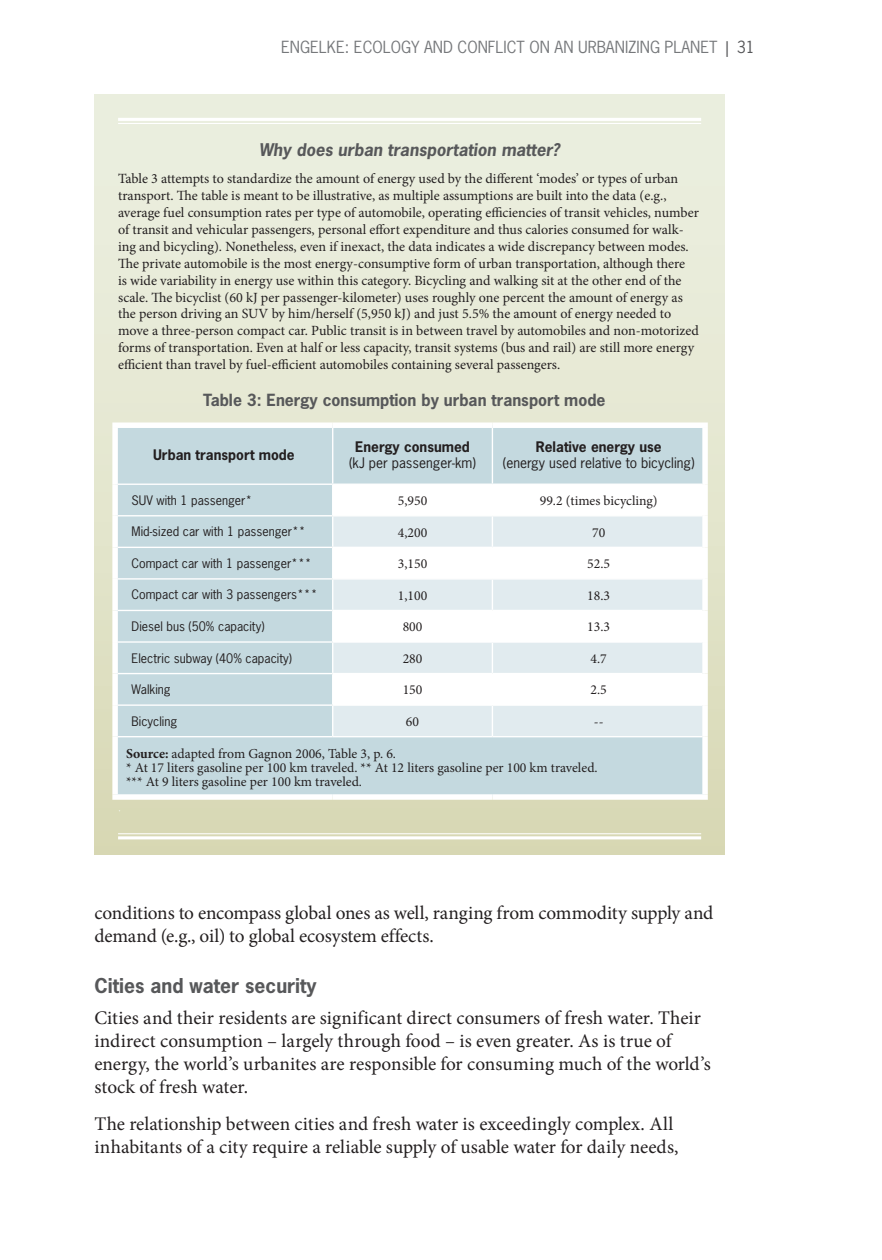
<style>
.page{position:relative;width:882px;height:1260px;background:#fff}
.page>*{position:absolute;margin:0;border:0;box-sizing:border-box;transform-origin:0 0}
.Body{font:19.25px/23.1px "Minion Pro";letter-spacing:-.005em;color:#231f20}
.t1{font:700 19.25px "News Gothic Std";color:#57585a}
.Box_label{font:italic 700 16.45px "News Gothic Std";color:#57585a}
.t2{font:15.75px "News Gothic Std";color:#76787b}
.H3_-_Table_Chart{font:700 15.75px "News Gothic Std";color:#57585a}
.t3{font:14px/16.8px "Minion Pro";color:#231f20}
.t4{font:13.65px/14.2px "Minion Pro";color:#231f20}
.t5{font:13.65px/15.8px "News Gothic Std";color:#231f20;text-align:center}
.t6{font:700 13.65px "News Gothic Std";color:#231f20}
.t7{font:12.42px "News Gothic Std";color:#231f20}
.linz{font:500 12.42px "Minion Pro";color:#fff}
.s1{color:#57585a}
.s2{font-weight:700}
</style>
<div class="page">
<div style="left:95px;top:94px;width:629px;height:761px;background:linear-gradient(to bottom,#edf1e4,#d9d9b6)"></div>
<hr style="left:118px;top:118px;width:583px;height:3px;background:#fff">
<hr style="left:118px;top:123px;width:583px;height:1px;background:#fff">
<hr style="left:118px;top:833px;width:583px;height:1px;background:#fff">
<hr style="left:118px;top:836px;width:583px;height:3px;background:#fff">
<div style="left:118px;top:428px;width:584px;height:366px;background:#c4d9df"></div>
<svg style="left:333px;top:485px;width:369px;height:30px"></svg>
<svg style="left:333px;top:516px;width:369px;height:220px;fill:#e1ebef"></svg>
<hr style="left:332px;top:428px;width:1px;height:56px;background:#fff">
<hr style="left:492px;top:428px;width:1px;height:56px;background:#fff">
<hr style="left:118px;top:484px;width:215px;height:1px;background:#fff">
<hr style="left:333px;top:484px;width:159px;height:1px;background:#fff">
<hr style="left:332px;top:485px;width:1px;height:30px;background:#fff">
<hr style="left:492px;top:484px;width:210px;height:1px;background:#fff">
<hr style="left:492px;top:485px;width:1px;height:30px;background:#fff">
<hr style="left:118px;top:515px;width:215px;height:1px;background:#fff">
<hr style="left:333px;top:515px;width:159px;height:1px;background:#fff">
<hr style="left:332px;top:516px;width:1px;height:31px;background:#fff">
<hr style="left:492px;top:515px;width:210px;height:1px;background:#fff">
<hr style="left:492px;top:516px;width:1px;height:31px;background:#fff">
<hr style="left:118px;top:547px;width:215px;height:1px;background:#fff">
<hr style="left:333px;top:547px;width:159px;height:1px;background:#fff">
<hr style="left:332px;top:548px;width:1px;height:30px;background:#fff">
<hr style="left:492px;top:547px;width:210px;height:1px;background:#fff">
<hr style="left:492px;top:548px;width:1px;height:30px;background:#fff">
<hr style="left:118px;top:578px;width:215px;height:2px;background:#fff">
<hr style="left:333px;top:578px;width:159px;height:2px;background:#fff">
<hr style="left:332px;top:580px;width:1px;height:30px;background:#fff">
<hr style="left:492px;top:578px;width:210px;height:2px;background:#fff">
<hr style="left:492px;top:580px;width:1px;height:30px;background:#fff">
<hr style="left:118px;top:610px;width:215px;height:1px;background:#fff">
<hr style="left:333px;top:610px;width:159px;height:1px;background:#fff">
<hr style="left:332px;top:611px;width:1px;height:30px;background:#fff">
<hr style="left:492px;top:610px;width:210px;height:1px;background:#fff">
<hr style="left:492px;top:611px;width:1px;height:30px;background:#fff">
<hr style="left:118px;top:641px;width:215px;height:2px;background:#fff">
<hr style="left:333px;top:641px;width:159px;height:2px;background:#fff">
<hr style="left:332px;top:643px;width:1px;height:30px;background:#fff">
<hr style="left:492px;top:641px;width:210px;height:2px;background:#fff">
<hr style="left:492px;top:643px;width:1px;height:30px;background:#fff">
<hr style="left:118px;top:673px;width:215px;height:1px;background:#fff">
<hr style="left:333px;top:673px;width:159px;height:1px;background:#fff">
<hr style="left:332px;top:674px;width:1px;height:30px;background:#fff">
<hr style="left:492px;top:673px;width:210px;height:1px;background:#fff">
<hr style="left:492px;top:674px;width:1px;height:30px;background:#fff">
<hr style="left:118px;top:704px;width:215px;height:2px;background:#fff">
<hr style="left:333px;top:704px;width:159px;height:2px;background:#fff">
<hr style="left:332px;top:706px;width:1px;height:30px;background:#fff">
<hr style="left:492px;top:704px;width:210px;height:2px;background:#fff">
<hr style="left:492px;top:706px;width:1px;height:30px;background:#fff">
<hr style="left:118px;top:736px;width:215px;height:1px;background:#fff">
<hr style="left:333px;top:736px;width:159px;height:1px;background:#fff">
<hr style="left:492px;top:736px;width:210px;height:1px;background:#fff">
<div style="left:112px;top:422px;width:221px;height:6px;background:#fff"></div>
<div style="left:112px;top:428px;width:6px;height:56px;background:#fff"></div>
<div style="left:333px;top:422px;width:159px;height:6px;background:#fff"></div>
<div style="left:492px;top:422px;width:216px;height:6px;background:#fff"></div>
<div style="left:702px;top:428px;width:6px;height:56px;background:#fff"></div>
<div style="left:112px;top:484px;width:6px;height:32px;background:#fff"></div>
<div style="left:702px;top:484px;width:6px;height:32px;background:#fff"></div>
<div style="left:112px;top:516px;width:6px;height:31px;background:#fff"></div>
<div style="left:702px;top:516px;width:6px;height:31px;background:#fff"></div>
<div style="left:112px;top:547px;width:6px;height:32px;background:#fff"></div>
<div style="left:702px;top:547px;width:6px;height:32px;background:#fff"></div>
<div style="left:112px;top:579px;width:6px;height:31px;background:#fff"></div>
<div style="left:702px;top:579px;width:6px;height:31px;background:#fff"></div>
<div style="left:112px;top:610px;width:6px;height:32px;background:#fff"></div>
<div style="left:702px;top:610px;width:6px;height:32px;background:#fff"></div>
<div style="left:112px;top:642px;width:6px;height:32px;background:#fff"></div>
<div style="left:702px;top:642px;width:6px;height:32px;background:#fff"></div>
<div style="left:112px;top:674px;width:6px;height:31px;background:#fff"></div>
<div style="left:702px;top:674px;width:6px;height:31px;background:#fff"></div>
<div style="left:112px;top:705px;width:6px;height:32px;background:#fff"></div>
<div style="left:702px;top:705px;width:6px;height:32px;background:#fff"></div>
<div style="left:112px;top:737px;width:6px;height:57px;background:#fff"></div>
<div style="left:702px;top:737px;width:6px;height:57px;background:#fff"></div>
<div style="left:112px;top:794px;width:221px;height:6px;background:#fff"></div>
<div style="left:333px;top:794px;width:159px;height:6px;background:#fff"></div>
<div style="left:492px;top:794px;width:216px;height:6px;background:#fff"></div>
<p class="t2" style="left:281px;top:36px;width:475px">ENGELKE: ECOLOGY AND CONFLICT ON AN URBANIZING PLANET <span class="s1">| 31</span></p>
<p class="Box_label" style="left:259px;top:138px;width:302px">Why does urban transportation matter?</p>
<p class="t3" style="left:118px;top:171px;width:582px">Table 3 attempts to standardize the amount of energy used by the different ‘modes’ or types of urban transport. The table is meant to be illustrative, as multiple assumptions are built into the data (e.g., average fuel consumption rates per type of automobile, operating efficiencies of transit vehicles, number of transit and vehicular passengers, personal effort expenditure and thus calories consumed for walk&shy;ing and bicycling). Nonetheless, even if inexact, the data indicates a wide discrepancy between modes.<br>The private automobile is the most energy-consumptive form of urban transportation, although there<br>is wide variability in energy use within this category. Bicycling and walking sit at the other end of the scale. The bicyclist (60 kJ per passenger-kilometer) uses roughly one percent the amount of energy as the person driving an SUV by him/herself (5,950 kJ) and just 5.5% the amount of energy needed to move a three-person compact car. Public transit is in between travel by automobiles and non-motorized forms of transportation. Even at half or less capacity, transit systems (bus and rail) are still more energy efficient than travel by fuel-efficient automobiles containing several passengers.</p>
<p class="H3_-_Table_Chart" style="left:203px;top:390px;width:404px">Table 3: Energy consumption by urban transport mode</p>
<p class="t6" style="left:153px;top:446px;width:143px">Urban transport mode</p>
<p class="t5" style="left:349px;top:439px;width:129px"><span class="s2">Energy consumed </span>(kJ per passenger-km)</p>
<p class="t5" style="left:503px;top:439px;width:193px"><span class="s2">Relative energy use<br></span>(energy used relative to bicycling)</p>
<p class="t7" style="left:132px;top:492px;width:122px">SUV with 1 passenger*</p>
<p class="t4" style="left:398px;top:494px;width:31px">5,950</p>
<p class="t4" style="left:540px;top:494px;width:119px">99.2 (times bicycling)</p>
<p class="t7" style="left:132px;top:524px;width:176px">Mid-sized car with 1 passenger**</p>
<p class="t4" style="left:398px;top:525px;width:31px">4,200</p>
<p class="t4" style="left:592px;top:525px;width:15px">70</p>
<p class="t7" style="left:132px;top:555px;width:181px">Compact car with 1 passenger***</p>
<p class="t4" style="left:398px;top:557px;width:31px">3,150</p>
<p class="t4" style="left:587px;top:557px;width:24px">52.5</p>
<p class="t7" style="left:132px;top:587px;width:187px">Compact car with 3 passengers***</p>
<p class="t4" style="left:398px;top:588px;width:31px">1,100</p>
<p class="t4" style="left:587px;top:588px;width:24px">18.3</p>
<p class="t7" style="left:132px;top:618px;width:134px">Diesel bus (50% capacity)</p>
<p class="t4" style="left:403px;top:620px;width:21px">800</p>
<p class="t4" style="left:587px;top:620px;width:24px">13.3</p>
<p class="t7" style="left:132px;top:650px;width:162px">Electric subway (40% capacity)</p>
<p class="t4" style="left:403px;top:651px;width:21px">280</p>
<p class="t4" style="left:591px;top:651px;width:18px">4.7</p>
<p class="t7" style="left:132px;top:681px;width:41px">Walking</p>
<p class="t4" style="left:403px;top:683px;width:21px">150</p>
<p class="t4" style="left:591px;top:683px;width:18px">2.5</p>
<p class="t7" style="left:132px;top:713px;width:47px">Bicycling</p>
<p class="t4" style="left:406px;top:715px;width:15px">60</p>
<p class="t4" style="left:594px;top:715px;width:11px">--</p>
<p class="t4" style="left:126px;top:746px;width:473px"><span class="s2">Source:</span> adapted from Gagnon 2006, Table 3, p. 6.<br>* At 17 liters gasoline per 100 km traveled. ** At 12 liters gasoline per 100 km traveled. *** At 9 liters gasoline per 100 km traveled.</p>
<p class="linz" style="left:118px;top:799px;width:4px">.</p>
<p class="Body" style="left:94px;top:901px;width:620px">conditions to encompass global ones as well, ranging from commodity supply and demand (e.g., oil) to global ecosystem effects.</p>
<h4 class="t1" style="left:94px;top:973px;width:224px">Cities and water security</h4>
<p class="Body" style="left:94px;top:1006px;width:618px">Cities and their residents are significant direct consumers of fresh water. Their indirect consumption – largely through food – is even greater. As is true of energy, the world’s urbanites are responsible for consuming much of the world’s stock of fresh water.</p>
<p class="Body" style="left:94px;top:1113px;width:586px">The relationship between cities and fresh water is exceedingly complex. All inhabitants of a city require a reliable supply of usable water for daily needs,</p>
</div>
